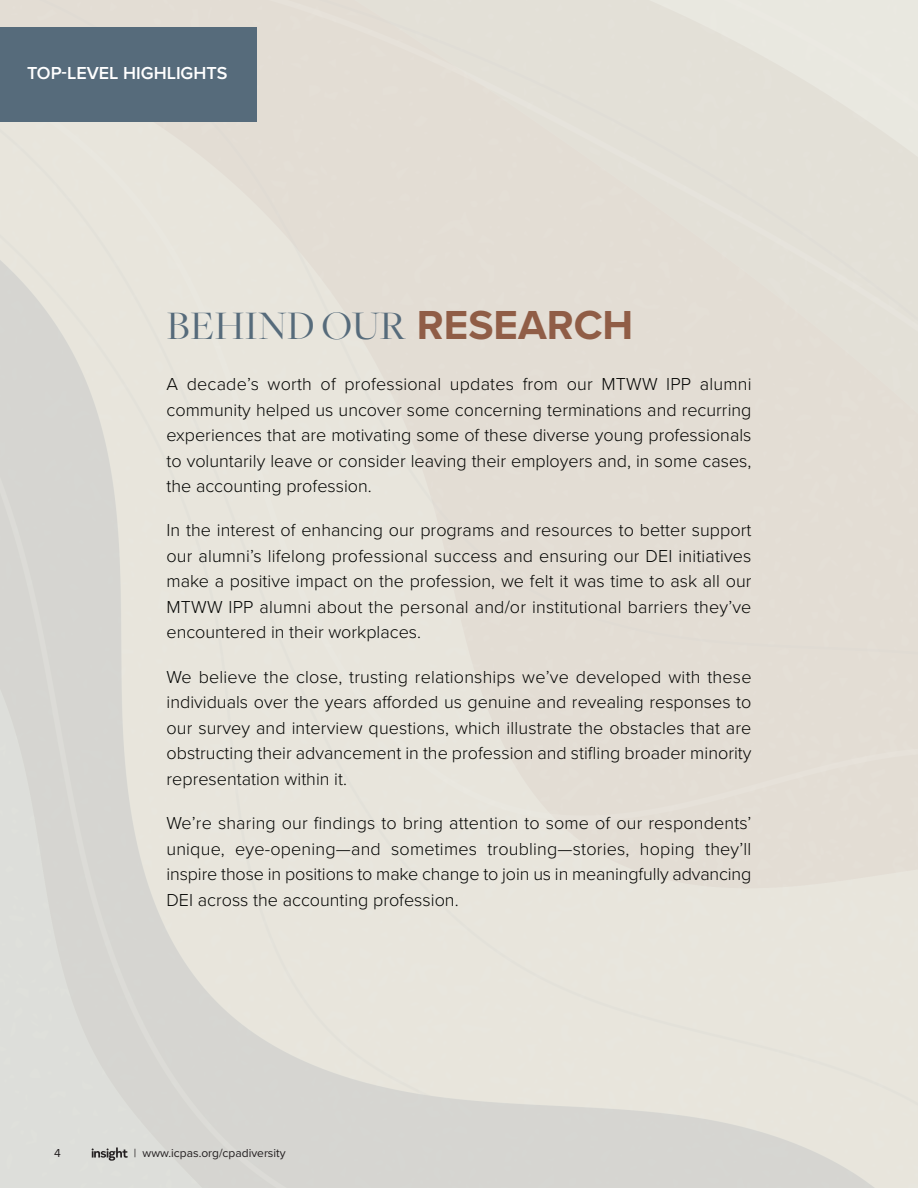
<style>
.page{position:relative;width:918px;height:1188px;background:#fff}
.page>*{position:absolute;margin:0;border:0;box-sizing:border-box;transform-origin:0 0}
.t1{font:42px "Freight Big Pro";color:#566b7b}
.t2{font:300 18px/25.5px "Proxima Nova";color:#040503;text-align:justify}
.t3{font:600 18px "Proxima Nova";color:#fff}
.t4{font:12px "Proxima Nova";color:#231f20}
.s1{font-family:"Proxima Nova";font-weight:700;color:#905d46}
</style>
<div class="page">
<div style="left:0;top:0;width:918px;height:1188px;background:#edece5;opacity:.9"></div>
<svg style="left:92px;top:1148px;width:36px;height:13px"></svg>
<div style="left:0;top:27px;width:256px;height:95px;background:#566b7b"></div>
<p class="t3" style="left:27px;top:67px;width:202px">TOP-LEVEL HIGHLIGHTS</p>
<p class="t1" style="left:166px;top:312px;width:468px">BEHIND OUR <span class="s1">RESEARCH</span></p>
<p class="t2" style="left:166px;top:373px;width:587px">A decade’s worth of professional updates from our MTWW IPP alumni community helped us uncover some concerning terminations and recurring experiences that are motivating some of these diverse young professionals to voluntarily leave or consider leaving their employers and, in some cases, the accounting profession.</p>
<p class="t2" style="left:166px;top:519px;width:587px">In the interest of enhancing our programs and resources to better support our alumni’s lifelong professional success and ensuring our DEI initiatives make a positive impact on the profession, we felt it was time to ask all our MTWW IPP alumni about the personal and/or institutional barriers they’ve encountered in their workplaces.</p>
<p class="t2" style="left:166px;top:666px;width:587px">We believe the close, trusting relationships we’ve developed with these individuals over the years afforded us genuine and revealing responses to our survey and interview questions, which illustrate the obstacles that are obstructing their advancement in the profession and stifling broader minority representation within it.</p>
<p class="t2" style="left:166px;top:812px;width:587px">We’re sharing our findings to bring attention to some of our respondents’ unique, eye-opening—and sometimes troubling—stories, hoping they’ll inspire those in positions to make change to join us in meaningfully advancing DEI across the accounting profession.</p>
<p class="t4" style="left:54px;top:1149px;width:8px">4</p>
<p class="t4" style="left:134px;top:1149px;width:153px">| www.icpas.org/cpadiversity</p>
</div>
